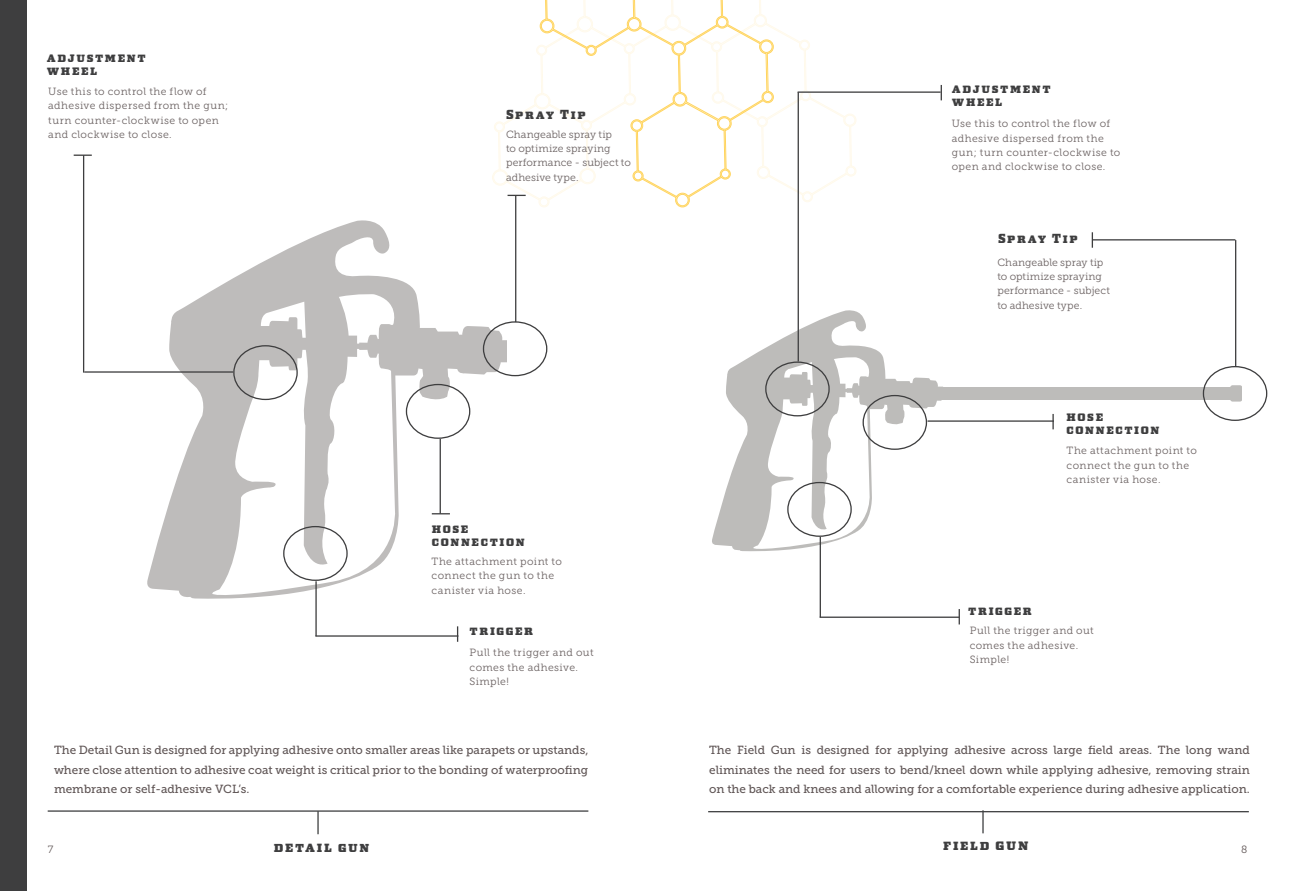
<style>
.page{position:relative;width:1296px;height:891px;background:#fff}
.page>*{position:absolute;margin:0;border:0;box-sizing:border-box;transform-origin:0 0}
.t1{font:14.4px "LTC Square Face Small Caps";letter-spacing:.11em;color:#3e3e3f}
.t2{font:13.05px "LTC Square Face Small Caps";letter-spacing:.115em;color:#3e3e3f}
.t3{font:11.7px/19.6px "Museo Slab 500";color:#605656;text-align:justify}
.t4{font:10.5px/14.4px "Museo Slab 300";letter-spacing:.03em;color:#6a6161}
.t5{font:10.5px/14.4px "Museo Slab 300";letter-spacing:.005em;color:#6a6161}
.t6{font:10.5px "Museo Slab 300";color:#605656}
.s1{font-size:15.15px}
</style>
<div class="page">
<hr style="left:317px;top:811px;width:2px;height:23px;background:#404142">
<hr style="left:982px;top:810px;width:2px;height:23px;background:#404142">
<hr style="left:48px;top:810px;width:540px;height:2px;background:#404142">
<hr style="left:708px;top:811px;width:541px;height:1px;background:#404142">
<svg style="left:492px;top:0;width:450px;height:207px"></svg>
<div style="left:937px;top:387px;width:305px;height:12px;background:#bdbcba"></div>
<svg style="left:712px;top:310px;width:232px;height:241px"></svg>
<div style="left:1230px;top:385px;width:12px;height:17px;background:#bdbcba;border-radius:3px"></div>
<svg style="left:147px;top:220px;width:360px;height:379px"></svg>
<hr style="left:798px;top:91px;width:143px;height:2px;background:#3e3e3f">
<hr style="left:83px;top:155px;width:1px;height:218px;background:#3e3e3f">
<hr style="left:315px;top:635px;width:143px;height:2px;background:#3e3e3f">
<hr style="left:440px;top:439px;width:1px;height:75px;background:#3e3e3f">
<hr style="left:515px;top:195px;width:1px;height:127px;background:#3e3e3f">
<svg style="left:941px;top:85px;width:1px;height:15px"></svg>
<svg style="left:74px;top:155px;width:18px;height:1px"></svg>
<svg style="left:457px;top:626px;width:1px;height:16px"></svg>
<svg style="left:432px;top:513px;width:18px;height:1px"></svg>
<svg style="left:508px;top:195px;width:18px;height:1px"></svg>
<hr style="left:798px;top:92px;width:1px;height:269px;background:#3e3e3f">
<hr style="left:84px;top:371px;width:149px;height:2px;background:#3e3e3f">
<hr style="left:315px;top:581px;width:2px;height:55px;background:#3e3e3f">
<div style="left:765px;top:361px;width:65px;height:55px;border:1px solid #3e3e3f;border-radius:50%"></div>
<hr style="left:820px;top:617px;width:139px;height:1px;background:#3e3e3f">
<svg style="left:959px;top:609px;width:1px;height:15px"></svg>
<hr style="left:820px;top:537px;width:1px;height:80px;background:#3e3e3f">
<div style="left:787px;top:482px;width:65px;height:55px;border:1px solid #3e3e3f;border-radius:50%"></div>
<hr style="left:928px;top:420px;width:126px;height:2px;background:#3e3e3f">
<div style="left:863px;top:395px;width:64px;height:55px;border:1px solid #3e3e3f;border-radius:50%"></div>
<svg style="left:1052px;top:414px;width:2px;height:15px"></svg>
<div style="left:483px;top:321px;width:64px;height:55px;border:1px solid #3e3e3f;border-radius:50%"></div>
<div style="left:406px;top:384px;width:64px;height:55px;border:1px solid #3e3e3f;border-radius:50%"></div>
<div style="left:283px;top:526px;width:65px;height:55px;border:1px solid #3e3e3f;border-radius:50%"></div>
<div style="left:233px;top:345px;width:65px;height:55px;border:1px solid #3e3e3f;border-radius:50%"></div>
<hr style="left:1235px;top:240px;width:1px;height:127px;background:#3e3e3f">
<div style="left:1203px;top:366px;width:64px;height:55px;border:1px solid #3e3e3f;border-radius:50%"></div>
<hr style="left:1092px;top:239px;width:143px;height:2px;background:#3e3e3f">
<svg style="left:1092px;top:232px;width:1px;height:16px"></svg>
<div style="left:0;top:0;width:27px;height:891px;background:#3e3e3f"></div>
<p class="t2" style="left:47px;top:50px;width:101px">adjustment</p>
<p class="t2" style="left:47px;top:63px;width:52px">wheel</p>
<p class="t4" style="left:48px;top:84px;width:182px">Use this to control the flow of adhesive dispersed from the gun; turn counter-clockwise to open and clockwise to close.</p>
<p class="t2" style="left:506px;top:107px;width:81px">Spray Tip</p>
<p class="t5" style="left:506px;top:127px;width:126px">Changeable spray tip<br>to optimize spraying performance - subject to adhesive type.</p>
<p class="t2" style="left:432px;top:521px;width:38px">hose</p>
<p class="t2" style="left:432px;top:534px;width:95px">connection</p>
<p class="t4" style="left:432px;top:554px;width:132px">The attachment point to connect the gun to the canister via hose.</p>
<p class="t2" style="left:470px;top:623px;width:65px">trigger</p>
<p class="t4" style="left:470px;top:646px;width:126px">Pull the trigger and out comes the adhesive.<br>Simple!</p>
<p class="t2" style="left:952px;top:82px;width:101px">adjustment</p>
<p class="t2" style="left:952px;top:95px;width:52px">wheel</p>
<p class="t4" style="left:952px;top:116px;width:170px">Use this to control the flow of adhesive dispersed from the gun; turn counter-clockwise to open and clockwise to close.</p>
<p class="t2" style="left:998px;top:231px;width:81px">Spray Tip</p>
<p class="t5" style="left:997px;top:255px;width:114px">Changeable spray tip to optimize spraying performance - subject to adhesive type.</p>
<p class="t2" style="left:1067px;top:410px;width:38px">hose</p>
<p class="t2" style="left:1067px;top:423px;width:95px">connection</p>
<p class="t4" style="left:1067px;top:443px;width:132px">The attachment point to connect the gun to the canister via hose.</p>
<p class="t2" style="left:968px;top:603px;width:65px">trigger</p>
<p class="t4" style="left:970px;top:624px;width:126px">Pull the trigger and out comes the adhesive.<br>Simple!</p>
<p class="t3" style="left:54px;top:741px;width:536px">The Detail Gun is designed for applying adhesive onto smaller areas like parapets or upstands, where close attention to adhesive coat weight is critical prior to the bonding of waterproofing membrane or self-adhesive VCL’s.</p>
<p class="t3" style="left:709px;top:741px;width:542px">The Field Gun is designed for applying adhesive across large field areas. The long wand eliminates the need for users to bend/kneel down while applying adhesive, removing strain on the back and knees and allowing for a comfortable experience during adhesive application.</p>
<p class="t1" style="left:274px;top:839px;width:97px">detail gun</p>
<p class="t1" style="left:943px;top:838px;width:87px">field <span class="s1">gun</span></p>
<p class="t6" style="left:48px;top:844px;width:7px">7</p>
<p class="t6" style="left:1241px;top:844px;width:8px">8</p>
</div>
